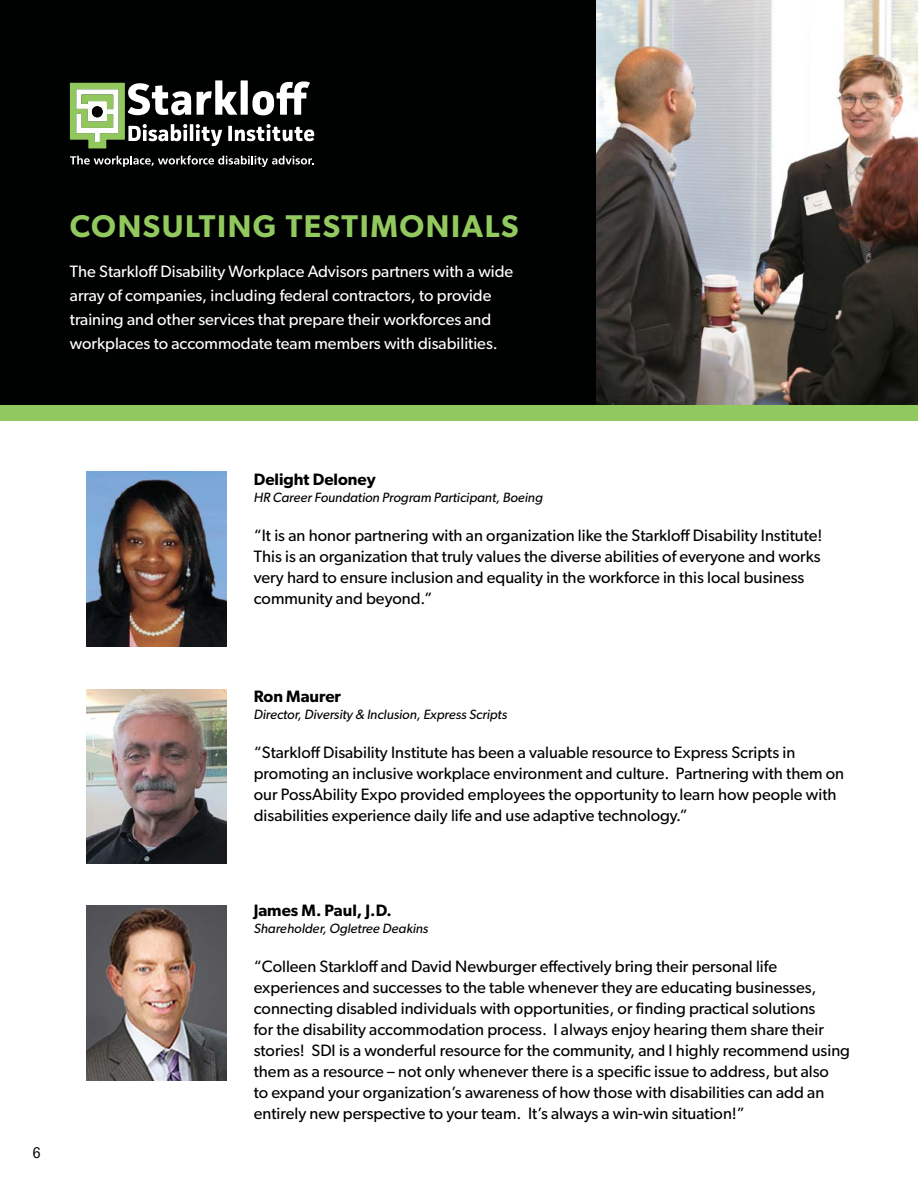
<style>
.page{position:relative;width:918px;height:1188px;background:#fff}
.page>*{position:absolute;margin:0;border:0;box-sizing:border-box;transform-origin:0 0}
.t1{font:600 31.5px "Gibson";letter-spacing:.05em;color:#92c95e}
.t2{font:16.5px/21px "Gibson";color:#000}
.t3{font:16.5px/24px "Gibson";color:#fff}
.t4{font:600 16.5px "Gibson";color:#000}
.t5{font:15px "Glypha";color:#000}
.t6{font:italic 13.5px "Gibson";color:#000}
</style>
<div class="page">
<div style="left:0;top:0;width:918px;height:414px;background:#000101"></div>
<img style="left:86px;top:906px;width:140px;height:174px">
<img style="left:86px;top:472px;width:140px;height:174px">
<img style="left:597px;top:0;width:321px;height:405px">
<svg style="left:70px;top:80px;width:245px;height:69px"></svg>
<div style="left:92px;top:106px;width:11px;height:11px;background:#030303;border-radius:50%"></div>
<svg style="left:70px;top:156px;width:244px;height:11px"></svg>
<img style="left:86px;top:689px;width:140px;height:174px">
<div style="left:0;top:405px;width:918px;height:16px;background:#92c95e"></div>
<h1 class="t1" style="left:70px;top:207px;width:450px">CONSULTING TESTIMONIALS</h1>
<p class="t3" style="left:70px;top:259px;width:445px">The Starkloff Disability Workplace Advisors partners with a wide array of companies, including federal contractors, to provide training and other services that prepare their workforces and workplaces to accommodate team members with disabilities.</p>
<p class="t5" style="left:32px;top:1143px;width:10px">6</p>
<p class="t4" style="left:254px;top:469px;width:124px">Delight Deloney</p>
<p class="t6" style="left:254px;top:489px;width:291px">HR Career Foundation Program Participant, Boeing</p>
<p class="t2" style="left:254px;top:524px;width:570px">“It is an honor partnering with an organization like the Starkloff Disability Institute!<br>This is an organization that truly values the diverse abilities of everyone and works very hard to ensure inclusion and equality in the workforce in this local business community and beyond.”</p>
<p class="t4" style="left:254px;top:687px;width:89px">Ron Maurer</p>
<p class="t6" style="left:254px;top:706px;width:255px">Director, Diversity &amp; Inclusion, Express Scripts</p>
<p class="t2" style="left:254px;top:741px;width:592px">“Starkloff Disability Institute has been a valuable resource to Express Scripts in promoting an inclusive workplace environment and culture. Partnering with them on our PossAbility Expo provided employees the opportunity to learn how people with disabilities experience daily life and use adaptive technology.”</p>
<p class="t4" style="left:254px;top:901px;width:140px">James M. Paul, J.D.</p>
<p class="t6" style="left:254px;top:920px;width:176px">Shareholder, Ogletree Deakins</p>
<p class="t2" style="left:254px;top:955px;width:598px">“Colleen Starkloff and David Newburger effectively bring their personal life experiences and successes to the table whenever they are educating businesses, connecting disabled individuals with opportunities, or finding practical solutions<br>for the disability accommodation process. I always enjoy hearing them share their stories! SDI is a wonderful resource for the community, and I highly recommend using them as a resource – not only whenever there is a specific issue to address, but also<br>to expand your organization’s awareness of how those with disabilities can add an entirely new perspective to your team. It’s always a win-win situation!”</p>
</div>
